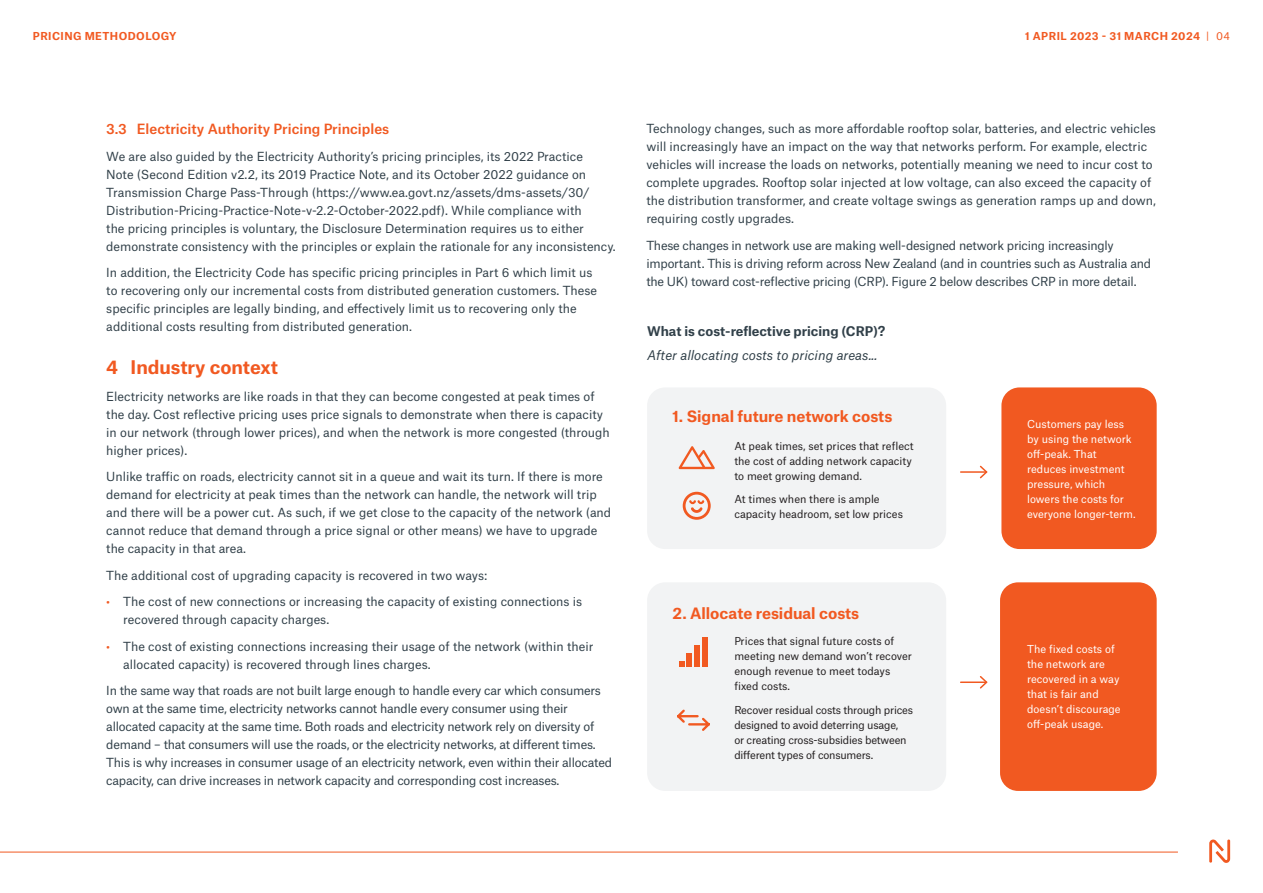
<style>
.page{position:relative;width:1263px;height:893px;background:#fff}
.page>*{position:absolute;margin:0;border:0;box-sizing:border-box;transform-origin:0 0}
.Chapters_1{font:700 18px "Atlas Grotesk";color:#f15921}
.Body_Copy{font:700 15px "Atlas Grotesk";color:#f15921}
.Subheading_1_1{font:500 13.5px "Atlas Grotesk";color:#f15921}
.t1{font:italic 12.75px "Atlas Grotesk";color:#314049}
.Subheading_bold{font:700 12.75px "Atlas Grotesk";color:#314049}
.Body_Copy-2{font:12px/18px "Atlas Grotesk";color:#314049}
.Body_Copy-3{font:12px/18px "Atlas Grotesk";letter-spacing:-.02em;color:#314049}
.Bullets{font:12px/18px "Atlas Grotesk";color:#314049}
.Body_Copy-4{font:10.5px/15px "Atlas Grotesk";color:#231f20}
.Body_Copy-5{font:10.5px/15px "Atlas Grotesk";color:#fff}
.Body_Copy-6{font:10.5px/15px "Atlas Grotesk";letter-spacing:-.02em;color:#231f20}
.t2{font:700 10.5px "Atlas Grotesk";letter-spacing:.04em;color:#f15921}
.s1{font-weight:400}
.s2{color:#f15921}
</style>
<div class="page">
<svg style="left:1209px;top:839px;width:21px;height:24px"></svg>
<hr style="left:0;top:852px;width:1178px;height:1px;background:#f15921">
<div style="left:647px;top:387px;width:299px;height:162px;background:#f2f3f4;border-radius:18px"></div>
<div style="left:1001px;top:387px;width:156px;height:162px;background:#f15921;border-radius:18px"></div>
<hr style="left:961px;top:471px;width:25px;height:2px;background:#f15921">
<svg style="left:978px;top:465px;width:10px;height:14px"></svg>
<hr style="left:961px;top:681px;width:25px;height:2px;background:#f15921">
<svg style="left:978px;top:676px;width:10px;height:13px"></svg>
<svg style="left:679px;top:446px;width:36px;height:23px"></svg>
<svg style="left:683px;top:492px;width:28px;height:28px"></svg>
<div style="left:647px;top:582px;width:299px;height:209px;background:#f2f3f4;border-radius:18px"></div>
<div style="left:1000px;top:582px;width:157px;height:209px;background:#f15921;border-radius:18px"></div>
<div style="left:702px;top:637px;width:6px;height:29px;background:#f15921"></div>
<div style="left:694px;top:645px;width:6px;height:21px;background:#f15921"></div>
<div style="left:686px;top:653px;width:6px;height:13px;background:#f15921"></div>
<svg style="left:679px;top:661px;width:5px;height:5px"></svg>
<svg style="left:677px;top:709px;width:33px;height:22px"></svg>
<p class="t2" style="left:33px;top:27px;width:145px">PRICING METHODOLOGY</p>
<p class="t2" style="left:1025px;top:27px;width:206px">1 APRIL 2023 - 31 MARCH 2024 <span class="s1">| 04</span></p>
<p class="Subheading_1_1" style="left:106px;top:118px;width:284px">3.3 Electricity Authority Pricing Principles</p>
<p class="Body_Copy-2" style="left:106px;top:146px;width:511px">We are also guided by the Electricity Authority’s pricing principles, its 2022 Practice<br>Note (Second Edition v2.2, its 2019 Practice Note, and its October 2022 guidance on Transmission Charge Pass-Through (https://www.ea.govt.nz/assets/dms-assets/30/ Distribution-Pricing-Practice-Note-v-2.2-October-2022.pdf). While compliance with<br>the pricing principles is voluntary, the Disclosure Determination requires us to either demonstrate consistency with the principles or explain the rationale for any inconsistency.</p>
<p class="Body_Copy-2" style="left:106px;top:262px;width:492px">In addition, the Electricity Code has specific pricing principles in Part 6 which limit us to recovering only our incremental costs from distributed generation customers. These specific principles are legally binding, and effectively limit us to recovering only the additional costs resulting from distributed generation.</p>
<p class="Chapters_1" style="left:106px;top:353px;width:173px">4 Industry context</p>
<p class="Body_Copy-2" style="left:106px;top:386px;width:505px">Electricity networks are like roads in that they can become congested at peak times of the day. Cost reflective pricing uses price signals to demonstrate when there is capacity in our network (through lower prices), and when the network is more congested (through higher prices).</p>
<p class="Body_Copy-2" style="left:106px;top:466px;width:506px">Unlike traffic on roads, electricity cannot sit in a queue and wait its turn. If there is more demand for electricity at peak times than the network can handle, the network will trip and there will be a power cut. As such, if we get close to the capacity of the network (and cannot reduce that demand through a price signal or other means) we have to upgrade the capacity in that area.</p>
<p class="Body_Copy-2" style="left:106px;top:565px;width:382px">The additional cost of upgrading capacity is recovered in two ways:</p>
<p class="Bullets" style="left:123px;top:591px;width:460px;text-indent:-17px"><span class="s2">•</span> The cost of new connections or increasing the capacity of existing connections is recovered through capacity charges.</p>
<p class="Bullets" style="left:123px;top:636px;width:472px;text-indent:-17px"><span class="s2">•</span> The cost of existing connections increasing their usage of the network (within their allocated capacity) is recovered through lines charges.</p>
<p class="Body_Copy-3" style="left:106px;top:680px;width:507px">In the same way that roads are not built large enough to handle every car which consumers own at the same time, electricity networks cannot handle every consumer using their allocated capacity at the same time. Both roads and electricity network rely on diversity of demand – that consumers will use the roads, or the electricity networks, at different times.<br>This is why increases in consumer usage of an electricity network, even within their allocated capacity, can drive increases in network capacity and corresponding cost increases.</p>
<p class="Body_Copy-2" style="left:646px;top:118px;width:511px">Technology changes, such as more affordable rooftop solar, batteries, and electric vehicles will increasingly have an impact on the way that networks perform. For example, electric vehicles will increase the loads on networks, potentially meaning we need to incur cost to complete upgrades. Rooftop solar injected at low voltage, can also exceed the capacity of the distribution transformer, and create voltage swings as generation ramps up and down, requiring costly upgrades.</p>
<p class="Body_Copy-3" style="left:646px;top:235px;width:506px">These changes in network use are making well-designed network pricing increasingly important. This is driving reform across New Zealand (and in countries such as Australia and the UK) toward cost-reflective pricing (CRP). Figure 2 below describes CRP in more detail.</p>
<p class="Subheading_bold" style="left:647px;top:321px;width:240px">What is cost-reflective pricing (CRP)?</p>
<p class="t1" style="left:647px;top:345px;width:232px">After allocating costs to pricing areas...</p>
<p class="Body_Copy" style="left:673px;top:403px;width:221px">1. Signal future network costs</p>
<p class="Body_Copy-4" style="left:734px;top:437px;width:181px">At peak times, set prices that reflect the cost of adding network capacity to meet growing demand.</p>
<p class="Body_Copy-4" style="left:734px;top:491px;width:170px">At times when there is ample capacity headroom, set low prices</p>
<p class="Body_Copy" style="left:673px;top:601px;width:188px">2. Allocate residual costs</p>
<p class="Body_Copy-4" style="left:734px;top:633px;width:179px">Prices that signal future costs of meeting new demand won’t recover enough revenue to meet todays fixed costs.</p>
<p class="Body_Copy-6" style="left:734px;top:701px;width:180px">Recover residual costs through prices designed to avoid deterring usage,<br>or creating cross-subsidies between different types of consumers.</p>
<p class="Body_Copy-5" style="left:1027px;top:415px;width:110px">Customers pay less by using the network off-peak. That reduces investment pressure, which lowers the costs for everyone longer-term.</p>
<p class="Body_Copy-5" style="left:1027px;top:640px;width:95px">The fixed costs of the network are recovered in a way that is fair and doesn’t discourage off-peak usage.</p>
</div>
